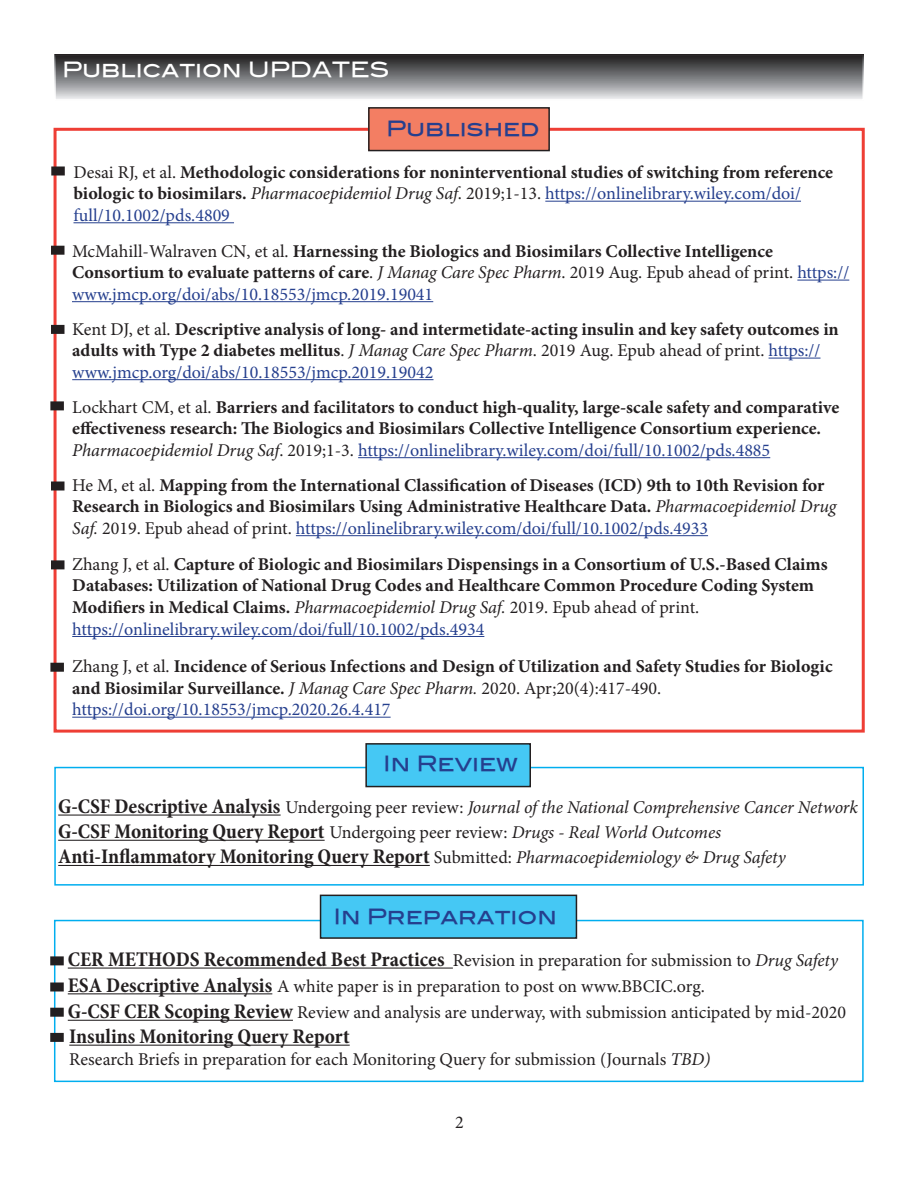
<style>
.page{position:relative;width:918px;height:1188px;background:#fff}
.page>*{position:absolute;margin:0;border:0;box-sizing:border-box;transform-origin:0 0}
.t1{font:700 condensed 21px "Minion Pro";letter-spacing:-.005em;color:#231f20}
.t2{font:21px "Blair Md ITCTT Medium";color:#253f8e}
.t3{font:21px "Blair Md ITCTT Medium";color:#fff}
.t4{font:700 18px/21.6px "Minion Pro";color:#231f20}
.t5{font:18px "Minion Pro";color:#231f20}
.t6{font:18px "Minion Pro";color:#253f8e}
.t7{font:italic 18px "Minion Pro";letter-spacing:-.01em;color:#231f20}
.s1{font-weight:400}
.s2{font-weight:400;font-style:italic}
.s3{font-weight:400;color:#253f8e}
.s4{font-weight:700;font-style:normal;font-stretch:condensed;font-size:21px}
.s5{font-style:normal}
.s6{font-weight:400;font-stretch:normal;font-size:18px}
.s7{font-weight:400;font-style:italic;font-stretch:normal;font-size:18px}
.s8{font-weight:700;font-stretch:condensed;font-size:21px}
.s9{font-style:italic}
</style>
<div class="page">
<div style="left:54px;top:767px;width:810px;height:119px;border:2px solid #00aeef"></div>
<div style="left:54px;top:920px;width:810px;height:162px;border:2px solid #00aeef"></div>
<div style="left:366px;top:744px;width:164px;height:43px;background:#45c8f4"></div>
<div style="left:365px;top:743px;width:166px;height:44px;border:2px solid #231f20"></div>
<div style="left:54px;top:128px;width:811px;height:605px;border:3px solid #ee3e35"></div>
<div style="left:55px;top:55px;width:808px;height:45px;background:linear-gradient(to bottom,#191819,#e5e7ea)"></div>
<div style="left:54px;top:54px;width:810px;height:47px;border:2px solid #fff"></div>
<div style="left:369px;top:108px;width:180px;height:43px;background:#f37e63"></div>
<div style="left:368px;top:107px;width:182px;height:44px;border:2px solid #231f20"></div>
<hr style="left:545px;top:201px;width:256px;height:1px;background:#253f8e">
<hr style="left:74px;top:222px;width:160px;height:1px;background:#253f8e">
<hr style="left:797px;top:280px;width:52px;height:1px;background:#253f8e">
<hr style="left:72px;top:301px;width:361px;height:1px;background:#253f8e">
<hr style="left:769px;top:358px;width:52px;height:1px;background:#253f8e">
<hr style="left:72px;top:379px;width:361px;height:1px;background:#253f8e">
<hr style="left:358px;top:457px;width:412px;height:1px;background:#253f8e">
<div style="left:321px;top:895px;width:255px;height:43px;background:#45c8f4"></div>
<div style="left:320px;top:895px;width:257px;height:44px;border:2px solid #231f20"></div>
<hr style="left:58px;top:815px;width:223px;height:1px;background:#231f20">
<hr style="left:58px;top:840px;width:267px;height:1px;background:#231f20">
<hr style="left:58px;top:865px;width:372px;height:1px;background:#231f20">
<hr style="left:68px;top:993px;width:204px;height:1px;background:#231f20">
<hr style="left:68px;top:968px;width:385px;height:1px;background:#231f20">
<hr style="left:69px;top:1045px;width:281px;height:1px;background:#231f20">
<hr style="left:296px;top:535px;width:412px;height:1px;background:#253f8e">
<hr style="left:72px;top:636px;width:412px;height:1px;background:#253f8e">
<hr style="left:68px;top:1020px;width:225px;height:1px;background:#231f20">
<div style="left:51px;top:166px;width:14px;height:10px;background:#231f20"></div>
<div style="left:51px;top:246px;width:13px;height:9px;background:#231f20"></div>
<div style="left:51px;top:325px;width:13px;height:9px;background:#231f20"></div>
<div style="left:50px;top:401px;width:14px;height:9px;background:#231f20"></div>
<div style="left:51px;top:482px;width:13px;height:8px;background:#231f20"></div>
<div style="left:51px;top:560px;width:13px;height:9px;background:#231f20"></div>
<div style="left:50px;top:956px;width:14px;height:9px;background:#231f20"></div>
<div style="left:50px;top:982px;width:14px;height:10px;background:#231f20"></div>
<div style="left:50px;top:1008px;width:14px;height:9px;background:#231f20"></div>
<div style="left:50px;top:1033px;width:14px;height:9px;background:#231f20"></div>
<hr style="left:72px;top:717px;width:319px;height:1px;background:#253f8e">
<div style="left:50px;top:663px;width:14px;height:9px;background:#231f20"></div>
<p class="t3" style="left:62px;top:53px;width:329px">Publication UPDATES</p>
<p class="t2" style="left:386px;top:112px;width:155px">Published</p>
<p class="t4" style="left:74px;top:161px;width:761px"><span class="s1">Desai RJ, et al.</span> Methodologic considerations for noninterventional studies of switching from reference biologic to biosimilars. <span class="s2">Pharmacoepidemiol Drug Saf</span><span class="s1">. 2019;1-13.</span> <span class="s3">https://onlinelibrary.wiley.com/doi/ full/10.1002/pds.4809</span></p>
<p class="t4" style="left:72px;top:240px;width:779px"><span class="s1">McMahill-Walraven CN, et al.</span> Harnessing the Biologics and Biosimilars Collective Intelligence<br>Consortium to evaluate patterns of care<span class="s1">.</span> <span class="s2">J Manag Care Spec Pharm</span><span class="s1">. 2019 Aug. Epub ahead of print.</span> <span class="s3">https:// www.jmcp.org/doi/abs/10.18553/jmcp.2019.19041</span></p>
<p class="t4" style="left:72px;top:318px;width:768px"><span class="s1">Kent DJ, et al.</span> Descriptive analysis of long- and intermetidate-acting insulin and key safety outcomes in adults with Type 2 diabetes mellitus<span class="s1">.</span> <span class="s2">J Manag Care Spec Pharm</span><span class="s1">. 2019 Aug. Epub ahead of print.</span> <span class="s3">https:// www.jmcp.org/doi/abs/10.18553/jmcp.2019.19042</span></p>
<p class="t4" style="left:72px;top:396px;width:768px"><span class="s1">Lockhart CM, et al.</span> Barriers and facilitators to conduct high-quality, large-scale safety and comparative effectiveness research: The Biologics and Biosimilars Collective Intelligence Consortium experience.<br><span class="s2">Pharmacoepidemiol Drug Saf</span><span class="s1">. 2019;1-3.</span> <span class="s3">https://onlinelibrary.wiley.com/doi/full/10.1002/pds.4885</span></p>
<p class="t4" style="left:72px;top:474px;width:766px"><span class="s1">He M, et al.</span> Mapping from the International Classification of Diseases (ICD) 9th to 10th Revision for<br>Research in Biologics and Biosimilars Using Administrative Healthcare Data. <span class="s2">Pharmacoepidemiol Drug<br>Saf.</span> <span class="s1">2019. Epub ahead of print.</span> <span class="s3">https://onlinelibrary.wiley.com/doi/full/10.1002/pds.4933</span></p>
<p class="t4" style="left:72px;top:553px;width:757px"><span class="s1">Zhang J, et al.</span> Capture of Biologic and Biosimilars Dispensings in a Consortium of U.S.-Based Claims<br>Databases: Utilization of National Drug Codes and Healthcare Common Procedure Coding System<br>Modifiers in Medical Claims. <span class="s2">Pharmacoepidemiol Drug Saf.</span> <span class="s1">2019. Epub ahead of print.</span></p>
<p class="t6" style="left:72px;top:617px;width:414px">https://onlinelibrary.wiley.com/doi/full/10.1002/pds.4934</p>
<p class="t4" style="left:72px;top:655px;width:762px"><span class="s1">Zhang J, et al.</span> Incidence of Serious Infections and Design of Utilization and Safety Studies for Biologic and Biosimilar Surveillance. <span class="s2">J Manag Care Spec Pharm.</span> <span class="s1">2020. Apr;20(4):417-490.</span></p>
<p class="t6" style="left:72px;top:698px;width:320px">https://doi.org/10.18553/jmcp.2020.26.4.417</p>
<p class="t2" style="left:383px;top:746px;width:137px">In Review</p>
<p class="t7" style="left:58px;top:795px;width:801px"><span class="s4">G-CSF Descriptive Analysis</span> <span class="s5">Undergoing peer review:</span> Journal of the National Comprehensive Cancer Network</p>
<p class="t1" style="left:58px;top:817px;width:664px">G-CSF Monitoring Query Report <span class="s6">Undergoing peer review:</span> <span class="s7">Drugs - Real World Outcomes</span></p>
<p class="t1" style="left:58px;top:842px;width:729px">Anti-Inflammatory Monitoring Query Report <span class="s6">Submitted:</span> <span class="s7">Pharmacoepidemiology &amp; Drug Safety</span></p>
<p class="t2" style="left:334px;top:899px;width:225px">In Preparation</p>
<p class="t5" style="left:68px;top:948px;width:772px"><span class="s8">CER METHODS Recommended Best Practices</span> Revision in preparation for submission to <span class="s9">Drug Safety</span></p>
<p class="t5" style="left:68px;top:974px;width:639px"><span class="s8">ESA Descriptive Analysis</span> A white paper is in preparation to post on www.BBCIC.org.</p>
<p class="t5" style="left:68px;top:1000px;width:780px"><span class="s8">G-CSF CER Scoping Review</span> Review and analysis are underway, with submission anticipated by mid-2020</p>
<p class="t1" style="left:69px;top:1022px;width:282px">Insulins Monitoring Query Report</p>
<p class="t5" style="left:69px;top:1047px;width:643px">Research Briefs in preparation for each Monitoring Query for submission (Journals <span class="s9">TBD)</span></p>
<p class="t5" style="left:455px;top:1110px;width:10px">2</p>
</div>
